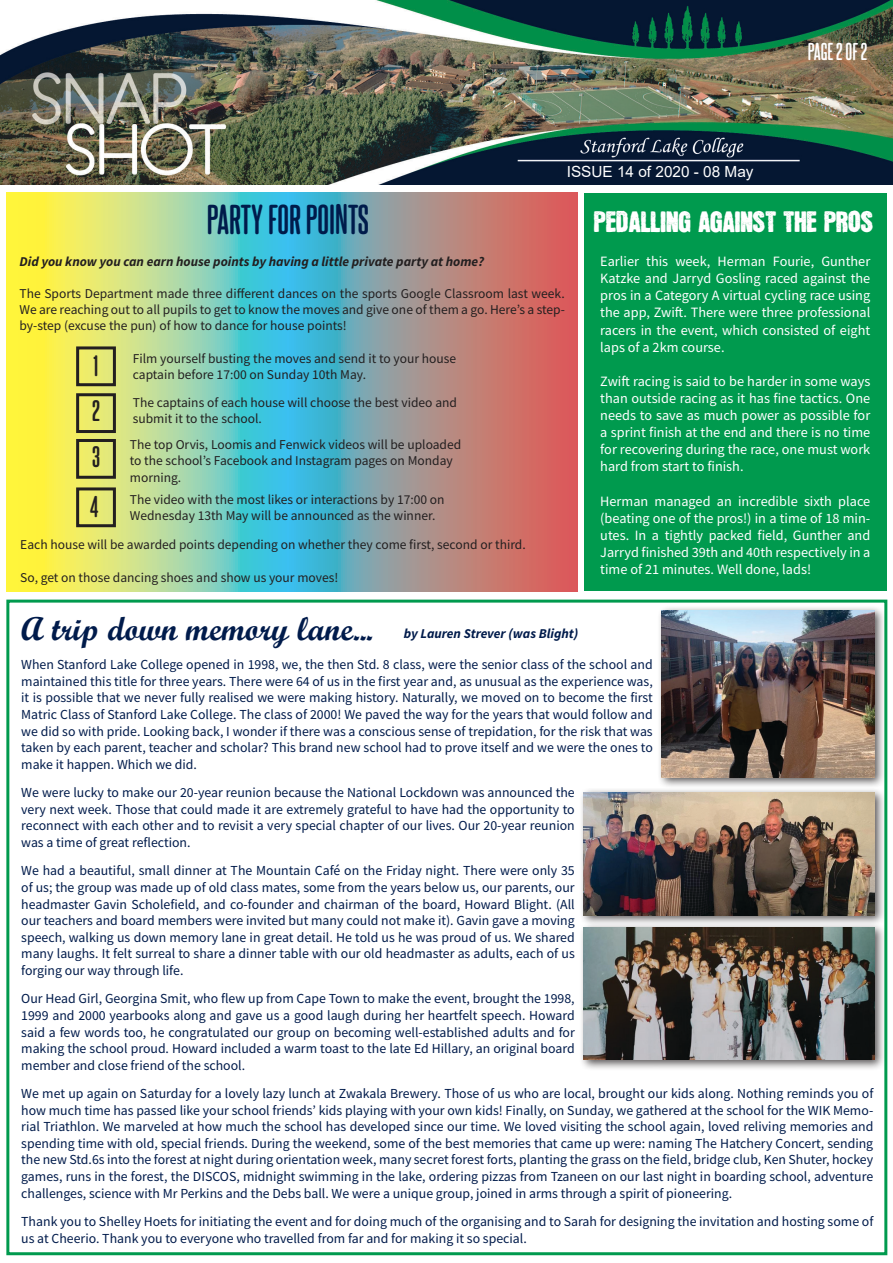
<style>
.page{position:relative;width:893px;height:1263px;background:#fff}
.page>*{position:absolute;margin:0;border:0;box-sizing:border-box;transform-origin:0 0}
.t1{font:700 36px "Steelfish Rounded Rg";color:#001b4b}
.t2{font:33px "Script MT Bold";color:#001b4b}
.t3{font:27px "Ynsect Moksha";color:#fff}
.t4{font:700 25.5px "Steelfish Rounded Rg";color:#231f20}
.t5{font:700 21px "Steelfish Rounded Rg";letter-spacing:-.005em;color:#fff}
.t6{font:15.3px "Arial";color:#fff}
.t7{font:14.25px/17.1px "Source Sans Pro";color:#fff;text-align:justify}
.x_msonormal{font:13.8px/16.5px "Source Sans Pro";color:#001b4b;text-align:justify}
.t8{font:13.5px/16.2px "Source Sans Pro";color:#231f20}
.t9{font:italic 700 13.5px "Source Sans Pro";color:#231f20}
.t10{font:italic 700 13.5px "Source Sans Pro";color:#001b4b}
</style>
<div class="page">
<img style="left:0;top:0;width:893px;height:185px">
<svg style="left:6px;top:192px;width:572px;height:399px;background:#a7b592"></svg>
<div style="left:76px;top:346px;width:40px;height:40px;border:3px solid #231f20"></div>
<div style="left:76px;top:393px;width:40px;height:40px;border:3px solid #231f20"></div>
<div style="left:76px;top:439px;width:40px;height:40px;border:3px solid #231f20"></div>
<div style="left:76px;top:487px;width:40px;height:40px;border:3px solid #231f20"></div>
<div style="left:657px;top:605px;width:229px;height:184px;background:#231f20;opacity:.75"></div>
<img style="left:662px;top:611px;width:212px;height:167px">
<div style="left:579px;top:788px;width:306px;height:138px;background:#231f20;opacity:.75"></div>
<img style="left:584px;top:793px;width:290px;height:122px">
<div style="left:579px;top:922px;width:306px;height:149px;background:#231f20;opacity:.75"></div>
<img style="left:584px;top:927px;width:290px;height:133px">
<div style="left:584px;top:193px;width:303px;height:398px;background:#009a4e"></div>
<p class="t6" style="left:567px;top:161px;width:188px">ISSUE 14 of 2020 - 08 May</p>
<p class="t5" style="left:808px;top:36px;width:61px">PAGE 2 OF 2</p>
<p class="t1" style="left:207px;top:194px;width:164px">PARTY FOR POINTS</p>
<p class="t9" style="left:19px;top:252px;width:466px">Did you know you can earn house points by having a little private party at home?</p>
<p class="t8" style="left:19px;top:285px;width:547px;text-align:justify">The Sports Department made three different dances on the sports Google Classroom last week.<br>We are reaching out to all pupils to get to know the moves and give one of them a go. Here’s a step&shy;by-step (excuse the pun) of how to dance for house points!</p>
<p class="t8" style="left:133px;top:350px;width:325px">Film yourself busting the moves and send it to your house captain before 17:00 on Sunday 10th May.</p>
<p class="t4" style="left:94px;top:348px;width:6px">1</p>
<p class="t4" style="left:92px;top:393px;width:9px">2</p>
<p class="t8" style="left:133px;top:394px;width:326px">The captains of each house will choose the best video and submit it to the school.</p>
<p class="t4" style="left:92px;top:438px;width:9px">3</p>
<p class="t8" style="left:130px;top:436px;width:333px">The top Orvis, Loomis and Fenwick videos will be uploaded to the school’s Facebook and Instagram pages on Monday morning.</p>
<p class="t4" style="left:90px;top:488px;width:10px">4</p>
<p class="t8" style="left:130px;top:491px;width:316px">The video with the most likes or interactions by 17:00 on<br>Wednesday 13th May will be announced as the winner.</p>
<p class="t8" style="left:20px;top:537px;width:507px">Each house will be awarded points depending on whether they come first, second or third.</p>
<p class="t8" style="left:20px;top:569px;width:319px">So, get on those dancing shoes and show us your moves!</p>
<p class="t2" style="left:21px;top:609px;width:353px">A trip down memory lane...</p>
<p class="t10" style="left:404px;top:625px;width:176px">by Lauren Strever (was Blight)</p>
<p class="t3" style="left:594px;top:208px;width:281px">PEDALLING AGAINST THE PROS</p>
<p class="t7" style="left:600px;top:253px;width:272px">Earlier this week, Herman Fourie, Gunther Katzke and Jarryd Gosling raced against the pros in a Category A virtual cycling race using the app, Zwift. There were three professional racers in the event, which consisted of eight laps of a 2km course.</p>
<p class="t7" style="left:600px;top:372px;width:272px">Zwift racing is said to be harder in some ways than outside racing as it has fine tactics. One needs to save as much power as possible for a sprint finish at the end and there is no time for recovering during the race, one must work hard from start to finish.</p>
<p class="t7" style="left:600px;top:492px;width:272px">Herman managed an incredible sixth place (beating one of the pros!) in a time of 18 min&shy;utes. In a tightly packed field, Gunther and Jarryd finished 39th and 40th respectively in a time of 21 minutes. Well done, lads!</p>
<p class="x_msonormal" style="left:21px;top:656px;width:633px">When Stanford Lake College opened in 1998, we, the then Std. 8 class, were the senior class of the school and maintained this title for three years. There were 64 of us in the first year and, as unusual as the experience was, it is possible that we never fully realised we were making history. Naturally, we moved on to become the first Matric Class of Stanford Lake College. The class of 2000! We paved the way for the years that would follow and we did so with pride. Looking back, I wonder if there was a conscious sense of trepidation, for the risk that was taken by each parent, teacher and scholar? This brand new school had to prove itself and we were the ones to make it happen. Which we did.</p>
<p class="x_msonormal" style="left:21px;top:784px;width:555px">We were lucky to make our 20-year reunion because the National Lockdown was announced the very next week. Those that could made it are extremely grateful to have had the opportunity to reconnect with each other and to revisit a very special chapter of our lives. Our 20-year reunion was a time of great reflection.</p>
<p class="x_msonormal" style="left:21px;top:862px;width:555px">We had a beautiful, small dinner at The Mountain Café on the Friday night. There were only 35 of us; the group was made up of old class mates, some from the years below us, our parents, our headmaster Gavin Scholefield, and co-founder and chairman of the board, Howard Blight. (All our teachers and board members were invited but many could not make it). Gavin gave a moving speech, walking us down memory lane in great detail. He told us he was proud of us. We shared many laughs. It felt surreal to share a dinner table with our old headmaster as adults, each of us forging our way through life.</p>
<p class="x_msonormal" style="left:21px;top:990px;width:555px">Our Head Girl, Georgina Smit, who flew up from Cape Town to make the event, brought the 1998, 1999 and 2000 yearbooks along and gave us a good laugh during her heartfelt speech. Howard said a few words too, he congratulated our group on becoming well-established adults and for making the school proud. Howard included a warm toast to the late Ed Hillary, an original board member and close friend of the school.</p>
<p class="x_msonormal" style="left:21px;top:1085px;width:854px">We met up again on Saturday for a lovely lazy lunch at Zwakala Brewery. Those of us who are local, brought our kids along. Nothing reminds you of how much time has passed like your school friends’ kids playing with your own kids! Finally, on Sunday, we gathered at the school for the WIK Memo&shy;rial Triathlon. We marveled at how much the school has developed since our time. We loved visiting the school again, loved reliving memories and spending time with old, special friends. During the weekend, some of the best memories that came up were: naming The Hatchery Concert, sending the new Std.6s into the forest at night during orientation week, many secret forest forts, planting the grass on the field, bridge club, Ken Shuter, hockey games, runs in the forest, the DISCOS, midnight swimming in the lake, ordering pizzas from Tzaneen on our last night in boarding school, adventure challenges, science with Mr Perkins and the Debs ball. We were a unique group, joined in arms through a spirit of pioneering.</p>
<p class="x_msonormal" style="left:21px;top:1213px;width:854px">Thank you to Shelley Hoets for initiating the event and for doing much of the organising and to Sarah for designing the invitation and hosting some of us at Cheerio. Thank you to everyone who travelled from far and for making it so special.</p>
</div>
